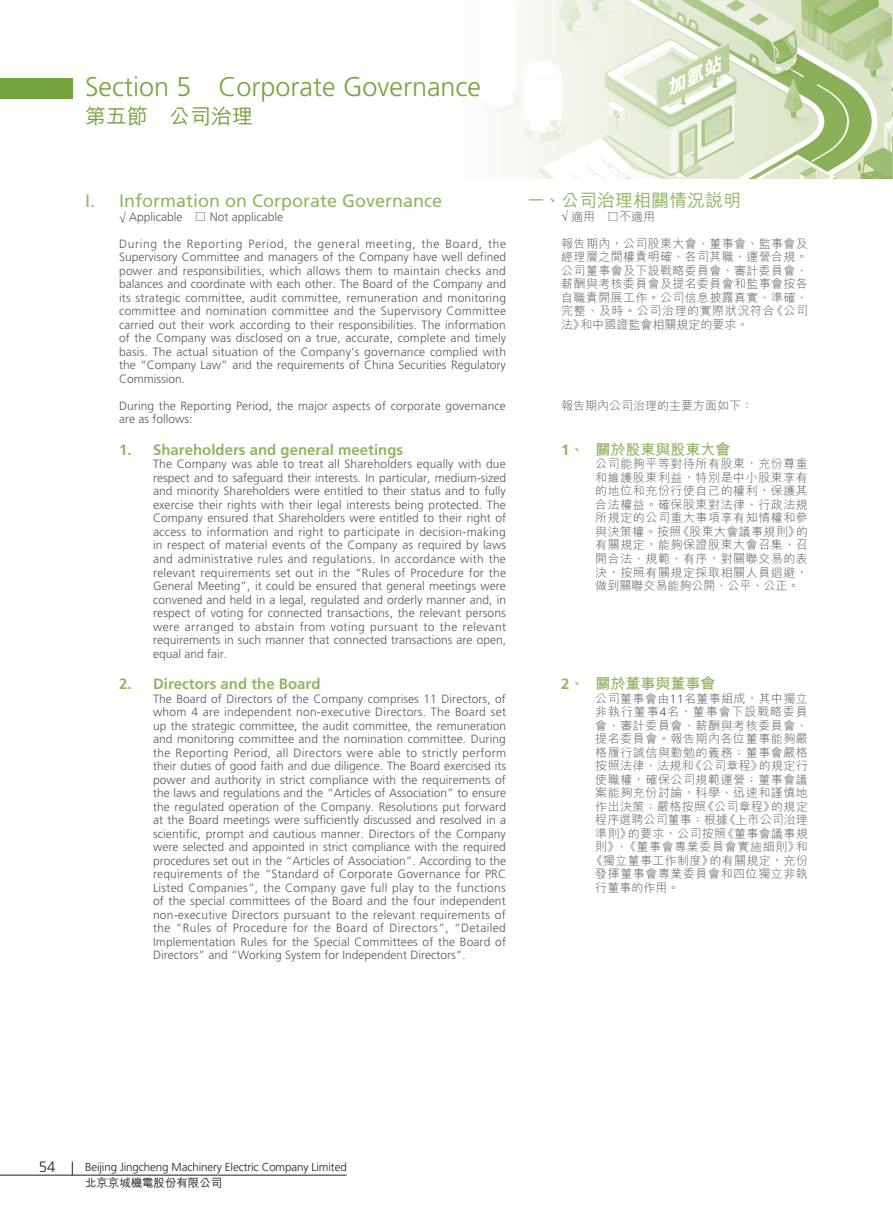
<style>
.page{position:relative;width:893px;height:1212px;background:#fff}
.page>*{position:absolute;margin:0;border:0;box-sizing:border-box;transform-origin:0 0}
.t1{font:300 27px "Frutiger LT Std";color:#75a33d}
.t2{font:500 21px "M Hei HK";color:#75a33d}
.t3{font:18px "Frutiger LT Std";color:#92b563}
.t4{font:500 18px "M Hei HK";color:#92b563}
.t5{font:700 15px "Frutiger LT Std";color:#92b563}
.t6{font:700 15px "M Hei HK";color:#92b563}
.t7{font:300 15px "Frutiger LT Std";color:#231f20}
.t8{font:300 12px/13.5px "Frutiger LT Std";color:#57585a;text-align:justify}
.t9{font:300 12px/13.5px "M Hei HK";letter-spacing:.045em;color:#57585a;text-align:justify}
.t10{font:300 12px "M Hei HK";letter-spacing:.005em;color:#57585a}
.t11{font:300 12px "M Hei HK";letter-spacing:.075em;color:#57585a}
.t12{font:300 12px "M Hei HK";color:#57585a}
.t13{font:300 11.55px "Frutiger LT Std";letter-spacing:-.01em;color:#231f20}
.t14{font:500 11.55px "M Hei HK";letter-spacing:-.01em;color:#231f20}
.s1{font-family:"M Hei HK"}
.s2{font-family:"Frutiger LT Std"}
</style>
<div class="page">
<svg style="left:72px;top:1161px;width:1px;height:14px"></svg>
<hr style="left:0;top:1175px;width:346px;height:1px;background:#231f20">
<img style="left:479px;top:0;width:414px;height:179px">
<div style="left:0;top:78px;width:72px;height:21px;background:#75a33d"></div>
<h1 class="t1" style="left:85px;top:71px;width:398px">Section 5 Corporate Governance</h1>
<h2 class="t2" style="left:85px;top:101px;width:169px">第五節 公司治理</h2>
<h3 class="t3" style="left:85px;top:191px;width:359px">I. Information on Corporate Governance</h3>
<p class="t8" style="left:119px;top:210px;width:166px">√ Applicable <span class="s1">□</span> Not applicable</p>
<p class="t8" style="left:119px;top:237px;width:389px">During the Reporting Period, the general meeting, the Board, the Supervisory Committee and managers of the Company have well defined power and responsibilities, which allows them to maintain checks and balances and coordinate with each other. The Board of the Company and its strategic committee, audit committee, remuneration and monitoring committee and nomination committee and the Supervisory Committee carried out their work according to their responsibilities. The information of the Company was disclosed on a true, accurate, complete and timely basis. The actual situation of the Company’s governance complied with the “Company Law” and the requirements of China Securities Regulatory Commission.</p>
<p class="t8" style="left:119px;top:399px;width:388px">During the Reporting Period, the major aspects of corporate governance are as follows:</p>
<p class="t5" style="left:119px;top:441px;width:286px">1. Shareholders and general meetings</p>
<p class="t8" style="left:153px;top:458px;width:355px">The Company was able to treat all Shareholders equally with due respect and to safeguard their interests. In particular, medium-sized and minority Shareholders were entitled to their status and to fully exercise their rights with their legal interests being protected. The Company ensured that Shareholders were entitled to their right of access to information and right to participate in decision-making in respect of material events of the Company as required by laws and administrative rules and regulations. In accordance with the relevant requirements set out in the “Rules of Procedure for the General Meeting”, it could be ensured that general meetings were convened and held in a legal, regulated and orderly manner and, in respect of voting for connected transactions, the relevant persons were arranged to abstain from voting pursuant to the relevant requirements in such manner that connected transactions are open, equal and fair.</p>
<p class="t5" style="left:119px;top:675px;width:203px">2. Directors and the Board</p>
<p class="t8" style="left:153px;top:692px;width:355px">The Board of Directors of the Company comprises 11 Directors, of whom 4 are independent non-executive Directors. The Board set up the strategic committee, the audit committee, the remuneration and monitoring committee and the nomination committee. During the Reporting Period, all Directors were able to strictly perform their duties of good faith and due diligence. The Board exercised its power and authority in strict compliance with the requirements of the laws and regulations and the “Articles of Association” to ensure the regulated operation of the Company. Resolutions put forward at the Board meetings were sufficiently discussed and resolved in a scientific, prompt and cautious manner. Directors of the Company were selected and appointed in strict compliance with the required procedures set out in the “Articles of Association”. According to the requirements of the “Standard of Corporate Governance for PRC Listed Companies”, the Company gave full play to the functions of the special committees of the Board and the four independent non-executive Directors pursuant to the relevant requirements of the “Rules of Procedure for the Board of Directors”, “Detailed Implementation Rules for the Special Committees of the Board of Directors” and “Working System for Independent Directors”.</p>
<h3 class="t4" style="left:527px;top:188px;width:216px">一、公司治理相關情況說明</h3>
<p class="t9" style="left:561px;top:209px;width:95px">√ 適用 □不適用</p>
<p class="t9" style="left:561px;top:236px;width:248px">報告期內，公司股東大會、董事會、監事會及經理層之間權責明確、各司其職、運營合規。公司董事會及下設戰略委員會、審計委員會、薪酬與考核委員會及提名委員會和監事會按各自職責開展工作。公司信息披露真實、準確、完整、及時。公司治理的實際狀況符合《公司法》和中國證監會相關規定的要求。</p>
<p class="t12" style="left:561px;top:397px;width:193px">報告期內公司治理的主要方面如下：</p>
<p class="t6" style="left:561px;top:439px;width:171px"><span class="s2">1</span>、 關於股東與股東大會</p>
<p class="t9" style="left:595px;top:457px;width:214px">公司能夠平等對待所有股東，充份尊重和維護股東利益，特別是中小股東享有的地位和充份行使自己的權利，保護其合法權益。確保股東對法律、行政法規所規定的公司重大事項享有知情權和參與決策權。按照《股東大會議事規則》的有關規定，能夠保證股東大會召集、召開合法、規範、有序，對關聯交易的表決，按照有關規定採取相關人員迴避，做到關聯交易能夠公開、公平、公正。</p>
<p class="t6" style="left:561px;top:673px;width:156px"><span class="s2">2</span>、 關於董事與董事會</p>
<p class="t9" style="left:595px;top:691px;width:214px">公司董事會由<span class="s2">11</span>名董事組成，其中獨立</p>
<p class="t11" style="left:595px;top:703px;width:214px">非執行董事<span class="s2">4</span>名，董事會下設戰略委員</p>
<p class="t9" style="left:595px;top:718px;width:214px">會、審計委員會、薪酬與考核委員會、</p>
<p class="t9" style="left:595px;top:731px;width:214px">提名委員會。報告期內各位董事能夠嚴</p>
<p class="t9" style="left:595px;top:745px;width:214px">格履行誠信與勤勉的義務；董事會嚴格</p>
<p class="t9" style="left:595px;top:758px;width:214px">按照法律、法規和《公司章程》的規定行</p>
<p class="t9" style="left:595px;top:772px;width:214px">使職權，確保公司規範運營；董事會議</p>
<p class="t9" style="left:595px;top:785px;width:214px">案能夠充份討論，科學、迅速和謹慎地</p>
<p class="t9" style="left:595px;top:799px;width:214px">作出決策；嚴格按照《公司章程》的規定</p>
<p class="t10" style="left:595px;top:811px;width:214px">程序選聘公司董事；根據《上市公司治理</p>
<p class="t9" style="left:595px;top:826px;width:214px">準則》的要求，公司按照《董事會議事規</p>
<p class="t9" style="left:595px;top:839px;width:214px">則》、《董事會專業委員會實施細則》和</p>
<p class="t9" style="left:591px;top:853px;width:218px">《獨立董事工作制度》的有關規定，充份</p>
<p class="t9" style="left:595px;top:866px;width:214px">發揮董事會專業委員會和四位獨立非執</p>
<p class="t9" style="left:595px;top:880px;width:85px">行董事的作用。</p>
<p class="t7" style="left:39px;top:1158px;width:18px">54</p>
<p class="t13" style="left:85px;top:1160px;width:263px">Beijing Jingcheng Machinery Electric Company Limited</p>
<p class="t14" style="left:85px;top:1174px;width:139px">北京京城機電股份有限公司</p>
</div>
